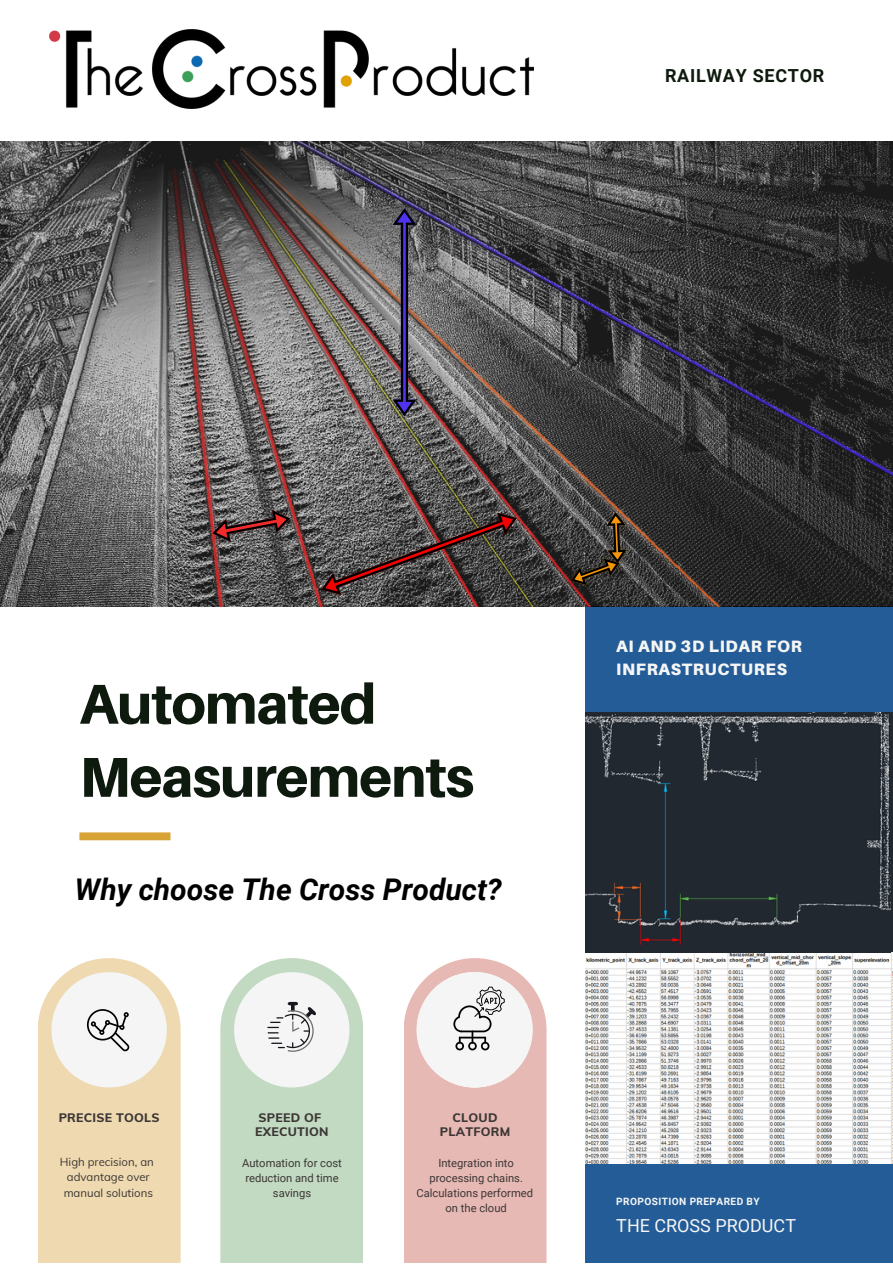
<style>
.page{position:relative;width:893px;height:1264px;background:#fff}
.page>*{position:absolute;margin:0;border:0;box-sizing:border-box;transform-origin:0 0}
.t1{font:800 56.25px "Aileron";letter-spacing:-.02em;color:#0e1a0e}
.t2{font:italic 700 29.85px "Roboto";color:#000}
.t3{font:18px "Roboto";color:#f5f5f5}
.t4{font:700 18px "Roboto";letter-spacing:.04em;color:#0e1a0e}
.t5{font:900 16.5px/22.5px "Aileron";letter-spacing:.04em;color:#f5f5f5}
.t6{font:800 12.3px "Muli";letter-spacing:.02em;color:#3c3735}
.t7{font:11.4px/15.1px "Muli";color:#3c3735}
.t8{font:11.25px/15px "Roboto";color:#3c3735;text-align:center}
.t9{font:700 10.05px "Roboto";letter-spacing:.04em;color:#f5f5f5}
</style>
<div class="page">
<div style="left:585px;top:605px;width:307px;height:657px;background:#245c97"></div>
<div style="left:79px;top:832px;width:91px;height:8px;background:#d8a336"></div>
<img style="left:49px;top:30px;width:484px;height:79px">
<svg style="left:38px;top:958px;width:142px;height:304px"></svg>
<svg style="left:220px;top:958px;width:143px;height:304px"></svg>
<svg style="left:404px;top:958px;width:142px;height:304px"></svg>
<img style="left:585px;top:712px;width:307px;height:451px">
<img style="left:0;top:141px;width:892px;height:465px">
<img style="left:585px;top:714px;width:305px;height:238px">
<svg style="left:321px;top:512px;width:196px;height:83px"></svg>
<svg style="left:212px;top:510px;width:78px;height:32px"></svg>
<svg style="left:570px;top:512px;width:56px;height:73px"></svg>
<svg style="left:392px;top:208px;width:24px;height:208px"></svg>
<p class="t4" style="left:665px;top:66px;width:161px">RAILWAY SECTOR</p>
<p class="t1" style="left:79px;top:669px;width:298px">Automated</p>
<p class="t1" style="left:79px;top:742px;width:396px">Measurements</p>
<p class="t2" style="left:75px;top:871px;width:428px">Why choose The Cross Product?</p>
<p class="t6" style="left:59px;top:1109px;width:102px">PRECISE TOOLS</p>
<p class="t6" style="left:258px;top:1109px;width:64px">SPEED OF</p>
<p class="t6" style="left:255px;top:1123px;width:75px">EXECUTION</p>
<p class="t7" style="left:60px;top:1154px;width:95px">High precision, an</p>
<p class="t8" style="left:242px;top:1155px;width:101px">Automation for cost reduction and time savings</p>
<p class="t7" style="left:64px;top:1169px;width:91px">advantage over manual solutions</p>
<p class="t6" style="left:452px;top:1109px;width:46px">CLOUD</p>
<p class="t6" style="left:440px;top:1123px;width:72px">PLATFORM</p>
<p class="t8" style="left:438px;top:1155px;width:77px">Integration into</p>
<p class="t8" style="left:429px;top:1170px;width:95px">processing chains.</p>
<p class="t8" style="left:416px;top:1185px;width:118px">Calculations performed</p>
<p class="t8" style="left:445px;top:1200px;width:63px">on the cloud</p>
<p class="t5" style="left:616px;top:635px;width:187px">AI AND 3D LIDAR FOR<br>INFRASTRUCTURES</p>
<p class="t9" style="left:616px;top:1195px;width:145px">PROPOSITION PREPARED BY</p>
<p class="t3" style="left:616px;top:1215px;width:181px">THE CROSS PRODUCT</p>
</div>
